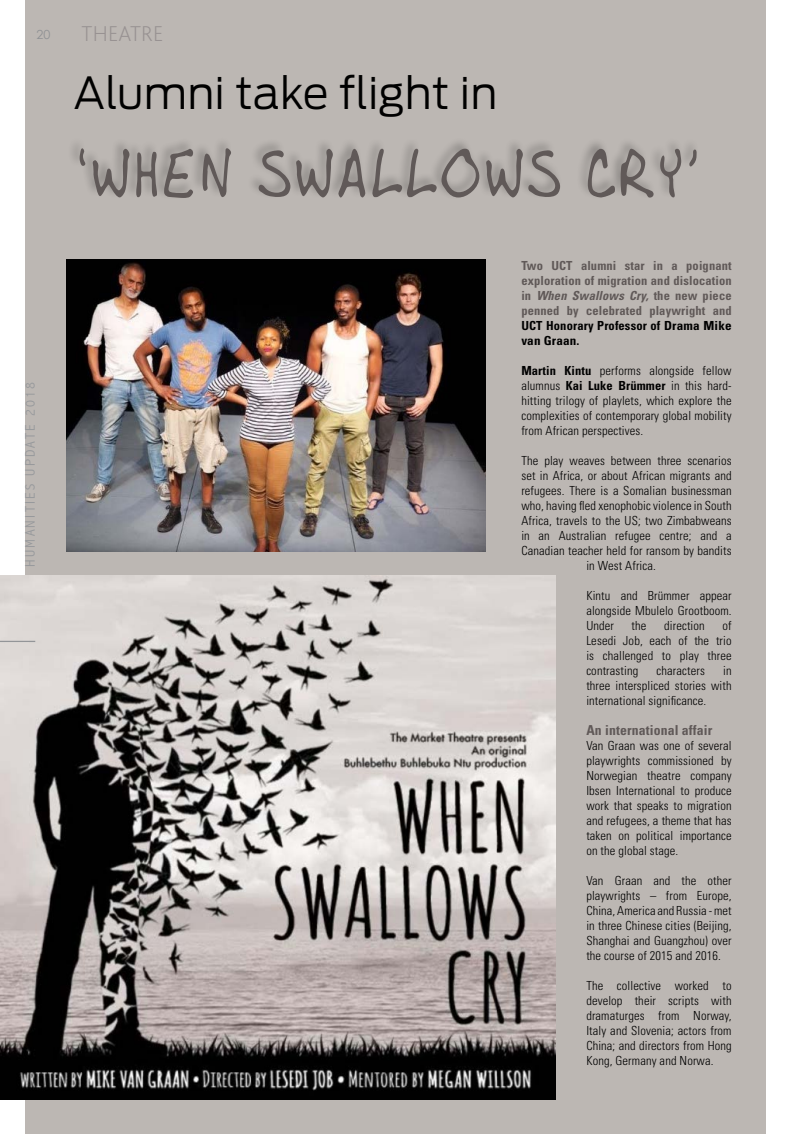
<style>
.page{position:relative;width:798px;height:1134px;background:#fff}
.page>*{position:absolute;margin:0;border:0;box-sizing:border-box;transform-origin:0 0}
.BODY_BOLD_TEXT_2018{font:67.5px "Andrew Script";letter-spacing:.09em;color:#605958;scale:.82 1}
.BODY_BOLD_TEXT_2018-2{font:300 43.75px "Antenna";color:#000}
.PAGE_INTRO_AT_TOP{font:200 22.5px "Bliss";letter-spacing:.01em;color:#989292}
.BODY_2016_10pt{font:700 condensed 13.75px "Univers";letter-spacing:.01em;color:#605958}
.t1{font:300 condensed 13.75px "Abadi";letter-spacing:.15em;color:#97999c;scale:1.1 1}
.BODY_2016_10pt-2{font:300 condensed 12.5px/15px "Univers";letter-spacing:.01em;color:#000;text-align:justify}
.BODY_2016_10pt-3{font:700 condensed 12.5px/15px "Univers";letter-spacing:.01em;color:#605958;text-align:justify}
.t2{font:12.5px "Century Gothic";color:#8f9194}
.s1{font-style:italic}
.s2{color:#000}
.s3{font-weight:700}
</style>
<div class="page">
<div style="left:25px;top:0;width:740px;height:1134px;background:#bcb7b3"></div>
<img style="left:66px;top:260px;width:419px;height:292px">
<img style="left:0;top:576px;width:555px;height:523px">
<div style="left:67px;top:136px;width:632px;height:65px;background:#000;opacity:.25"></div>
<hr style="left:0;top:641px;width:35px;height:1px;background:#939598">
<p class="t2" style="left:36px;top:27px;width:15px">20</p>
<p class="PAGE_INTRO_AT_TOP" style="left:81px;top:22px;width:83px">THEATRE</p>
<p class="BODY_BOLD_TEXT_2018-2" style="left:73px;top:67px;width:425px">Alumni take flight in</p>
<p class="BODY_BOLD_TEXT_2018" style="left:78px;top:135px;width:757px">‘WHEN SWALLOWS CRY’</p>
<p class="t1" style="left:22px;top:567px;width:170px;rotate:-90deg">HUMANITIES UPDATE 2018</p>
<p class="BODY_2016_10pt-3" style="left:521px;top:258px;width:212px">Two UCT alumni star in a poignant exploration of migration and dislocation in <span class="s1">When Swallows Cry,</span> the new piece penned by celebrated playwright and <span class="s2">UCT Honorary Professor of Drama Mike van Graan.</span></p>
<p class="BODY_2016_10pt-2" style="left:521px;top:363px;width:212px"><span class="s3">Martin Kintu</span> performs alongside fellow alumnus <span class="s3">Kai Luke Brümmer</span> in this hard&shy;hitting trilogy of playlets, which explore the complexities of contemporary global mobility from African perspectives.</p>
<p class="BODY_2016_10pt-2" style="left:521px;top:453px;width:212px">The play weaves between three scenarios</p>
<p class="BODY_2016_10pt-2" style="left:521px;top:468px;width:212px">set in Africa, or about African migrants and</p>
<p class="BODY_2016_10pt-2" style="left:521px;top:483px;width:212px">refugees. There is a Somalian businessman</p>
<p class="BODY_2016_10pt-2" style="left:521px;top:498px;width:212px">who, having fled xenophobic violence in South</p>
<p class="BODY_2016_10pt-2" style="left:521px;top:513px;width:212px">Africa, travels to the US; two Zimbabweans</p>
<p class="BODY_2016_10pt-2" style="left:521px;top:528px;width:212px">in an Australian refugee centre; and a</p>
<p class="BODY_2016_10pt-2" style="left:521px;top:543px;width:212px">Canadian teacher held for ransom by bandits</p>
<p class="BODY_2016_10pt-2" style="left:586px;top:558px;width:71px">in West Africa.</p>
<p class="BODY_2016_10pt-2" style="left:586px;top:588px;width:147px">Kintu and Brümmer appear alongside Mbulelo Grootboom.<br>Under</p>
<p class="BODY_2016_10pt-2" style="left:586px;top:618px;width:147px;text-indent:136px">of Lesedi Job, each of the trio is challenged to play three contrasting</p>
<p class="BODY_2016_10pt-2" style="left:631px;top:618px;width:16px">the</p>
<p class="BODY_2016_10pt-2" style="left:664px;top:618px;width:42px">direction</p>
<p class="BODY_2016_10pt-2" style="left:586px;top:663px;width:147px;text-indent:137px">in three interspliced stories with international significance.</p>
<p class="BODY_2016_10pt" style="left:586px;top:722px;width:128px">An international affair</p>
<p class="BODY_2016_10pt-2" style="left:586px;top:738px;width:147px">Van Graan was one of several playwrights commissioned by Norwegian theatre company Ibsen International to produce work that speaks to migration and refugees, a theme that has taken on political importance on the global stage.</p>
<p class="BODY_2016_10pt-2" style="left:586px;top:873px;width:147px">Van Graan and the other playwrights – from Europe, China, America and Russia - met in three Chinese cities (Beijing, Shanghai and Guangzhou) over the course of 2015 and 2016.</p>
<p class="BODY_2016_10pt-2" style="left:586px;top:978px;width:147px">The collective worked to develop their scripts with dramaturges from Norway, Italy and Slovenia; actors from China; and directors from Hong Kong, Germany and Norwa.</p>
<p class="BODY_2016_10pt-2" style="left:656px;top:663px;width:50px">characters</p>
</div>
